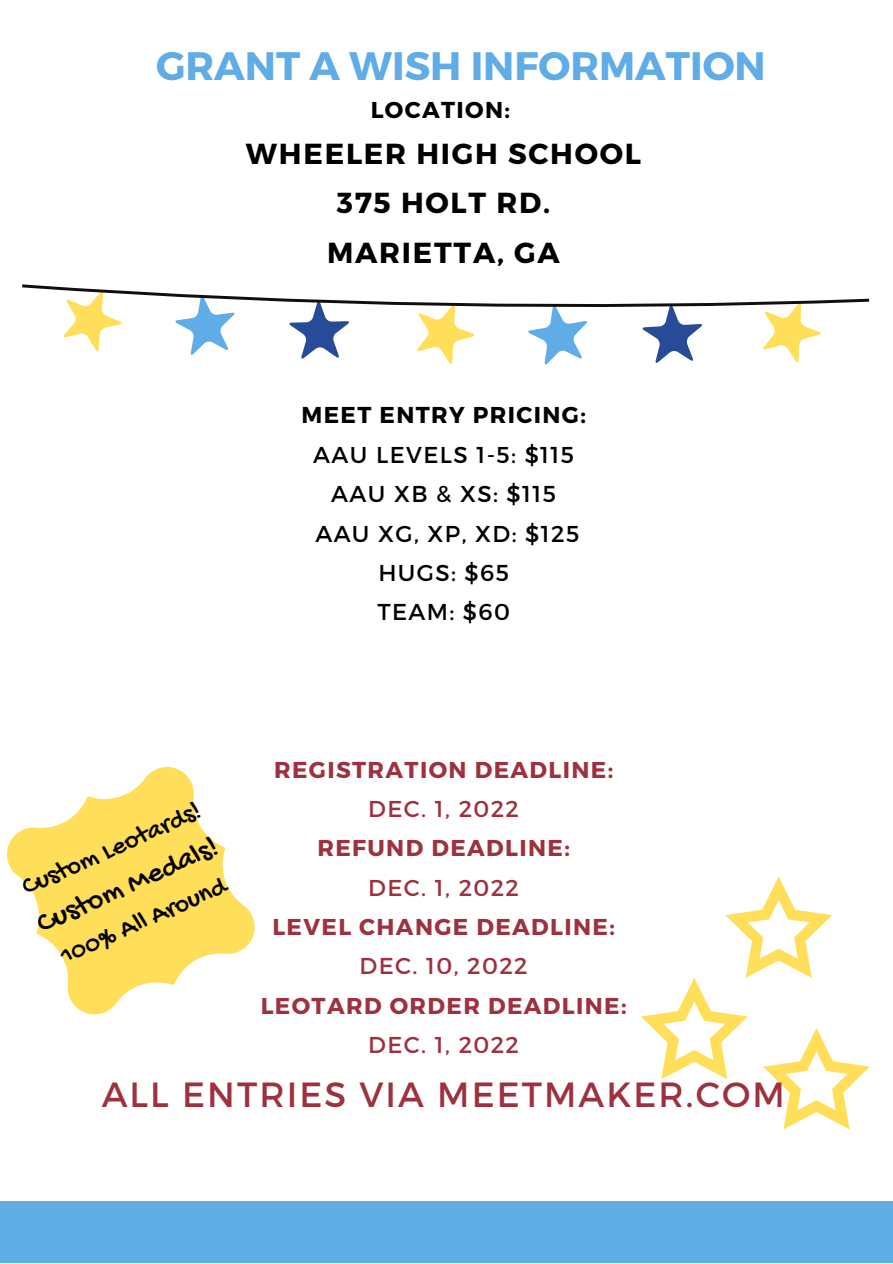
<style>
.page{position:relative;width:893px;height:1264px;background:#fff}
.page>*{position:absolute;margin:0;border:0;box-sizing:border-box;transform-origin:0 0}
.t1{font:700 39.6px "Montserrat";color:#60ace6}
.t2{font:34.95px "Montserrat";letter-spacing:.06em;color:#9d323e}
.t3{font:30.15px "Gochi Hand";color:#000}
.t4{font:700 28.95px/49.5px "Montserrat";letter-spacing:.06em;color:#000;text-align:center}
.t5{font:26.85px "Gochi Hand";color:#000}
.t6{font:700 22.95px "Montserrat";letter-spacing:.06em;color:#9d323e}
.t7{font:22.95px/39.3px "Montserrat";letter-spacing:.06em;color:#000;text-align:center}
.t8{font:22.95px "Montserrat";letter-spacing:.06em;color:#9d323e}
.t9{font:700 22.95px "Montserrat";letter-spacing:.06em;color:#000}
</style>
<div class="page">
<div style="left:0;top:1201px;width:892px;height:61px;background:#60ace6"></div>
<svg style="left:22px;top:284px;width:847px;height:80px"></svg>
<svg style="left:7px;top:767px;width:248px;height:248px;fill:#ffde59"></svg>
<svg style="left:641px;top:876px;width:228px;height:253px"></svg>
<h1 class="t1" style="left:156px;top:40px;width:611px">GRANT A WISH INFORMATION</h1>
<p class="t9" style="left:370px;top:94px;width:141px">LOCATION:</p>
<p class="t4" style="left:246px;top:127px;width:396px">WHEELER HIGH SCHOOL<br>375 HOLT RD.<br>MARIETTA, GA</p>
<p class="t9" style="left:301px;top:400px;width:286px">MEET ENTRY PRICING:</p>
<p class="t7" style="left:313px;top:434px;width:267px">AAU LEVELS 1-5: $115<br>AAU XB &amp; XS: $115<br>AAU XG, XP, XD: $125<br>HUGS: $65<br>TEAM: $60</p>
<p class="t6" style="left:274px;top:754px;width:340px">REGISTRATION DEADLINE:</p>
<p class="t8" style="left:368px;top:794px;width:152px">DEC. 1, 2022</p>
<p class="t6" style="left:317px;top:833px;width:254px">REFUND DEADLINE:</p>
<p class="t8" style="left:368px;top:872px;width:152px">DEC. 1, 2022</p>
<p class="t6" style="left:272px;top:912px;width:344px">LEVEL CHANGE DEADLINE:</p>
<p class="t8" style="left:359px;top:951px;width:170px">DEC. 10, 2022</p>
<p class="t6" style="left:261px;top:990px;width:367px">LEOTARD ORDER DEADLINE:</p>
<p class="t8" style="left:368px;top:1030px;width:152px">DEC. 1, 2022</p>
<h2 class="t2" style="left:102px;top:1071px;width:684px">ALL ENTRIES VIA MEETMAKER.COM</h2>
<p class="t5" style="left:18px;top:875px;width:194px;rotate:-24deg">Custom Leotards!</p>
<h3 class="t3" style="left:32px;top:910px;width:196px;rotate:-24deg">Custom Medals!</h3>
<p class="t5" style="left:56px;top:944px;width:181px;rotate:-24deg">100% All Around</p>
</div>
